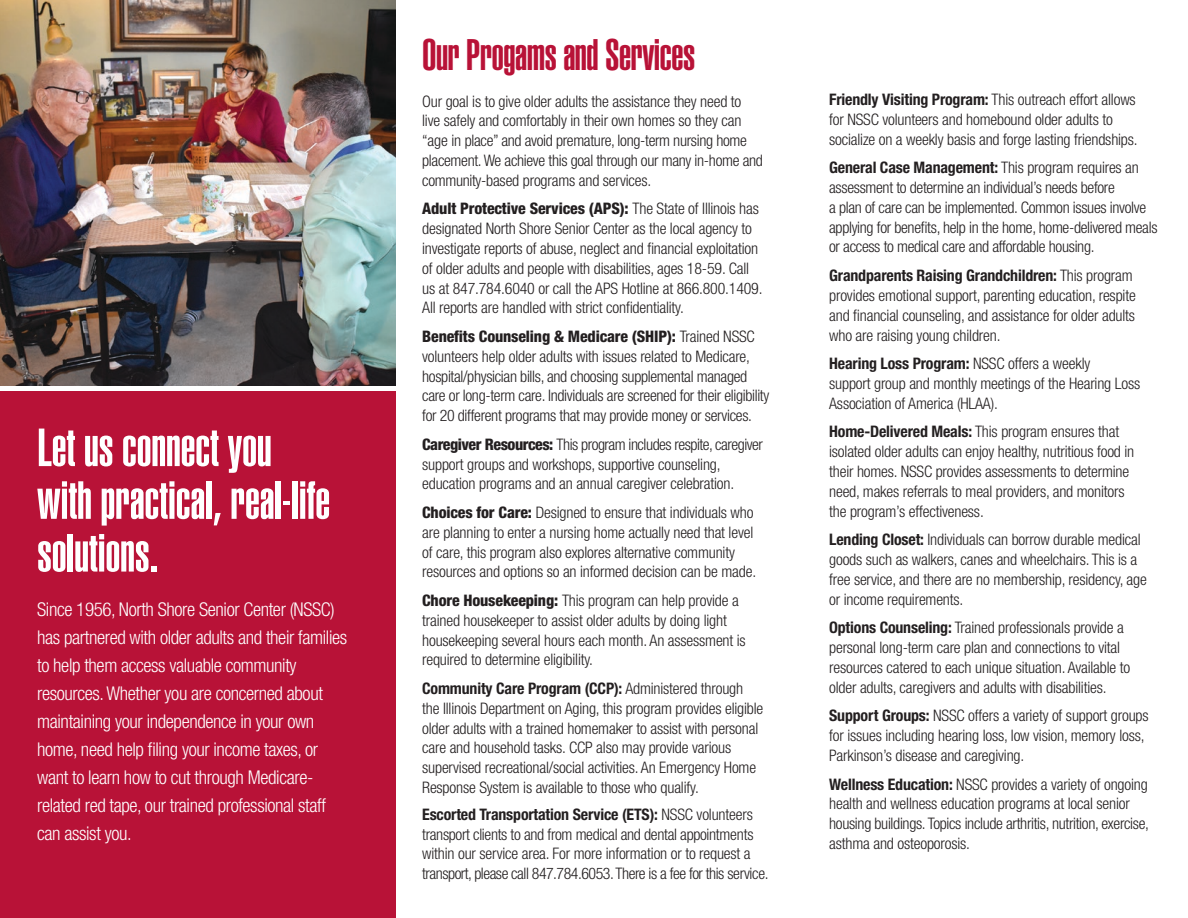
<style>
.page{position:relative;width:1188px;height:918px;background:#fff}
.page>*{position:absolute;margin:0;border:0;box-sizing:border-box;transform-origin:0 0}
.t1{font:900 extra-condensed 52.8px/52.8px "Helvetica";color:#fff}
.t2{font:900 extra-condensed 43.5px "Helvetica";letter-spacing:-.01em;color:#b81237}
.t3{font:300 condensed 19.05px/27.9px "Helvetica Neue LT Std";letter-spacing:-.02em;color:#fff}
.t4{font:300 condensed 15.9px/19.8px "Helvetica Neue LT Std";letter-spacing:-.01em;color:#231f20}
.s1{font-weight:800}
.s2{font-weight:700}
</style>
<div class="page">
<div style="left:0;top:392px;width:395px;height:526px;background:#b81237"></div>
<img style="left:0;top:0;width:395px;height:386px">
<p class="t1" style="left:37px;top:421px;width:294px">Let us connect you with practical, real-life solutions.</p>
<p class="t3" style="left:37px;top:595px;width:312px">Since 1956, North Shore Senior Center (NSSC) has partnered with older adults and their families to help them access valuable community resources. Whether you are concerned about maintaining your independence in your own home, need help filing your income taxes, or want to learn how to cut through Medicare&shy;related red tape, our trained professional staff can assist you.</p>
<p class="t2" style="left:422px;top:30px;width:275px">Our Progams and Services</p>
<p class="t4" style="left:422px;top:91px;width:342px">Our goal is to give older adults the assistance they need to live safely and comfortably in their own homes so they can “age in place” and avoid premature, long-term nursing home placement. We achieve this goal through our many in-home and community-based programs and services.</p>
<p class="t4" style="left:422px;top:199px;width:342px"><span class="s1">Adult Protective Services (APS):</span> The State of Illinois has designated North Shore Senior Center as the local agency to investigate reports of abuse, neglect and financial exploitation of older adults and people with disabilities, ages 18-59. Call us at 847.784.6040 or call the APS Hotline at 866.800.1409.<br>All reports are handled with strict confidentiality.</p>
<p class="t4" style="left:422px;top:326px;width:349px"><span class="s1">Benefits Counseling &amp; Medicare (SHIP):</span> Trained NSSC volunteers help older adults with issues related to Medicare, hospital/physician bills, and choosing supplemental managed care or long-term care. Individuals are screened for their eligibility for 20 different programs that may provide money or services.</p>
<p class="t4" style="left:422px;top:434px;width:342px"><span class="s1">Caregiver Resources:</span> This program includes respite, caregiver support groups and workshops, supportive counseling, education programs and an annual caregiver celebration.</p>
<p class="t4" style="left:422px;top:502px;width:335px"><span class="s1">Choices for Care:</span> Designed to ensure that individuals who are planning to enter a nursing home actually need that level of care, this program also explores alternative community resources and options so an informed decision can be made.</p>
<p class="t4" style="left:422px;top:590px;width:325px"><span class="s1">Chore Housekeeping:</span> This program can help provide a trained housekeeper to assist older adults by doing light housekeeping several hours each month. An assessment is required to determine eligibility.</p>
<p class="t4" style="left:422px;top:679px;width:343px"><span class="s2">Community Care Program (CCP):</span> Administered through the Illinois Department on Aging, this program provides eligible older adults with a trained homemaker to assist with personal care and household tasks. CCP also may provide various supervised recreational/social activities. An Emergency Home Response System is available to those who qualify.</p>
<p class="t4" style="left:422px;top:804px;width:348px"><span class="s2">Escorted Transportation Service (ETS):</span> NSSC volunteers transport clients to and from medical and dental appointments within our service area. For more information or to request a transport, please call 847.784.6053. There is a fee for this service.</p>
<p class="t4" style="left:829px;top:89px;width:310px"><span class="s2">Friendly Visiting Program:</span> This outreach effort allows for NSSC volunteers and homebound older adults to socialize on a weekly basis and forge lasting friendships.</p>
<p class="t4" style="left:829px;top:158px;width:330px"><span class="s2">General Case Management:</span> This program requires an assessment to determine an individual’s needs before<br>a plan of care can be implemented. Common issues involve applying for benefits, help in the home, home-delivered meals or access to medical care and affordable housing.</p>
<p class="t4" style="left:829px;top:266px;width:308px"><span class="s2">Grandparents Raising Grandchildren:</span> This program provides emotional support, parenting education, respite and financial counseling, and assistance for older adults who are raising young children.</p>
<p class="t4" style="left:829px;top:354px;width:313px"><span class="s2">Hearing Loss Program:</span> NSSC offers a weekly<br>support group and monthly meetings of the Hearing Loss<br>Association of America (HLAA).</p>
<p class="t4" style="left:829px;top:422px;width:307px"><span class="s2">Home-Delivered Meals:</span> This program ensures that isolated older adults can enjoy healthy, nutritious food in their homes. NSSC provides assessments to determine need, makes referrals to meal providers, and monitors the program’s effectiveness.</p>
<p class="t4" style="left:829px;top:530px;width:319px"><span class="s2">Lending Closet:</span> Individuals can borrow durable medical goods such as walkers, canes and wheelchairs. This is a free service, and there are no membership, residency, age or income requirements.</p>
<p class="t4" style="left:829px;top:618px;width:303px"><span class="s2">Options Counseling:</span> Trained professionals provide a personal long-term care plan and connections to vital resources catered to each unique situation. Available to older adults, caregivers and adults with disabilities.</p>
<p class="t4" style="left:829px;top:706px;width:321px"><span class="s2">Support Groups:</span> NSSC offers a variety of support groups for issues including hearing loss, low vision, memory loss,<br>Parkinson’s disease and caregiving.</p>
<p class="t4" style="left:829px;top:774px;width:321px"><span class="s2">Wellness Education:</span> NSSC provides a variety of ongoing health and wellness education programs at local senior housing buildings. Topics include arthritis, nutrition, exercise, asthma and osteoporosis.</p>
</div>
